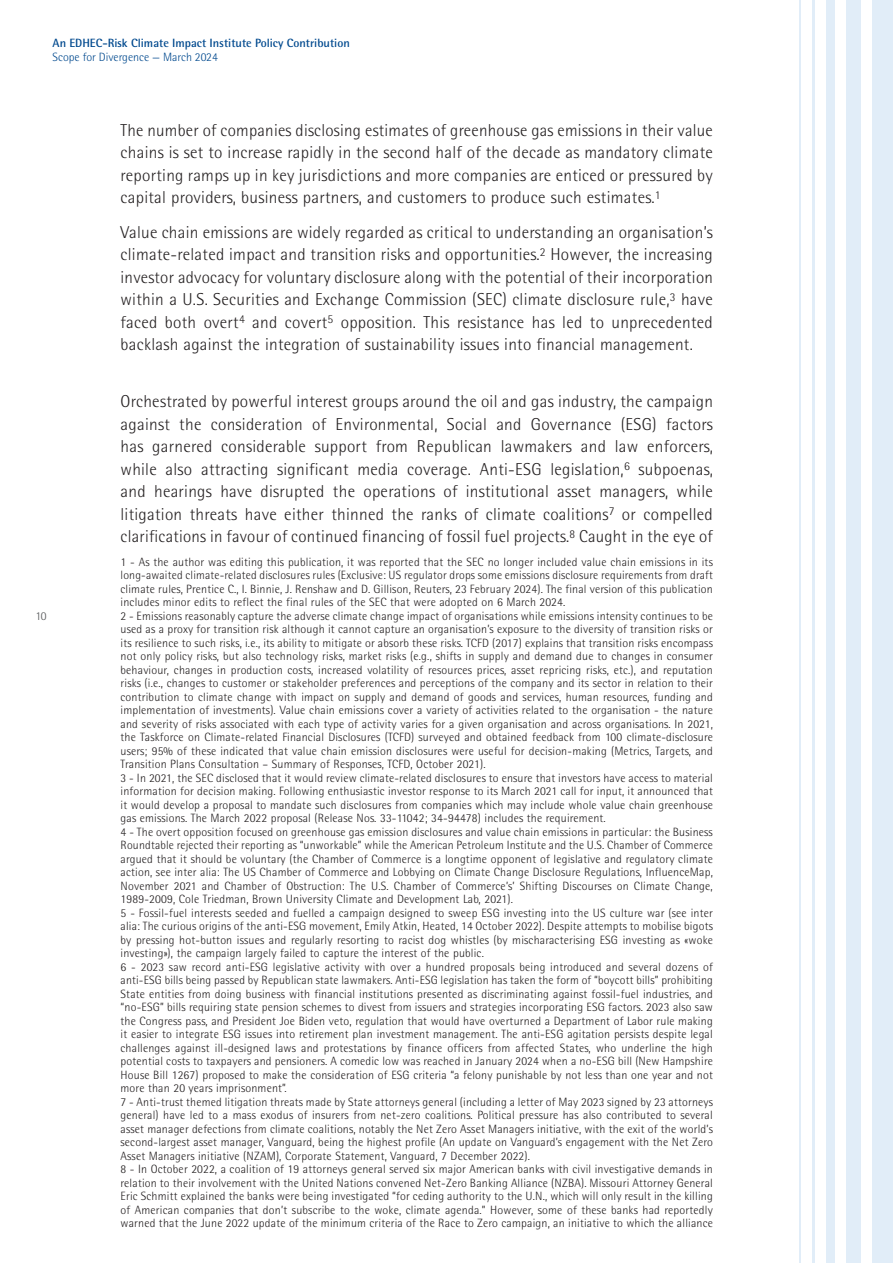
<style>
.page{position:relative;width:893px;height:1263px;background:#fff}
.page>*{position:absolute;margin:0;border:0;box-sizing:border-box;transform-origin:0 0}
.t1{font:300 17.25px/22.5px "Rotis Semi Sans";letter-spacing:.015em;color:#231f20;text-align:justify}
.t2{font:300 12px/13.5px "Rotis Semi Sans";letter-spacing:.015em;color:#231f20}
.t3{font:700 12px "Rotis Semi Sans";color:#01498e}
.t4{font:300 12px "Rotis Semi Sans";color:#01498e}
.t5{font:300 12px "Rotis Semi Sans";color:#57585a}
</style>
<div class="page">
<div style="left:826px;top:0;width:9px;height:1263px;background:#e1edf8"></div>
<hr style="left:812px;top:0;width:3px;height:1263px;background:#e1edf8">
<hr style="left:799px;top:0;width:2px;height:1263px;background:#e1edf8">
<div style="left:846px;top:0;width:15px;height:1263px;background:#e1edf8"></div>
<div style="left:872px;top:0;width:21px;height:1263px;background:#e1edf8"></div>
<p class="t3" style="left:53px;top:36px;width:299px">An EDHEC-Risk Climate Impact Institute Policy Contribution</p>
<p class="t4" style="left:53px;top:50px;width:167px">Scope for Divergence — March 2024</p>
<p class="t5" style="left:36px;top:609px;width:13px">10</p>
<p class="t1" style="left:121px;top:119px;width:594px">The number of companies disclosing estimates of greenhouse gas emissions in their value chains is set to increase rapidly in the second half of the decade as mandatory climate reporting ramps up in key jurisdictions and more companies are enticed or pressured by capital providers, business partners, and customers to produce such estimates.<sup>1</sup></p>
<p class="t1" style="left:121px;top:221px;width:594px">Value chain emissions are widely regarded as critical to understanding an organisation’s climate-related impact and transition risks and opportunities.<sup>2</sup> However, the increasing investor advocacy for voluntary disclosure along with the potential of their incorporation within a U.S. Securities and Exchange Commission (SEC) climate disclosure rule,<sup>3</sup> have faced both overt<sup>4</sup> and covert<sup>5</sup> opposition. This resistance has led to unprecedented backlash against the integration of sustainability issues into financial management.</p>
<p class="t1" style="left:121px;top:390px;width:594px">Orchestrated by powerful interest groups around the oil and gas industry, the campaign against the consideration of Environmental, Social and Governance (ESG) factors has garnered considerable support from Republican lawmakers and law enforcers, while also attracting significant media coverage. Anti-ESG legislation,<sup>6</sup> subpoenas, and hearings have disrupted the operations of institutional asset managers, while litigation threats have either thinned the ranks of climate coalitions<sup>7</sup> or compelled clarifications in favour of continued financing of fossil fuel projects.<sup>8</sup> Caught in the eye of</p>
<p class="t2" style="left:121px;top:555px;width:594px">1 - As the author was editing this publication, it was reported that the SEC no longer included value chain emissions in its long-awaited climate-related disclosures rules (Exclusive: US regulator drops some emissions disclosure requirements from draft climate rules, Prentice C., I. Binnie, J. Renshaw and D. Gillison, Reuters, 23 February 2024). The final version of this publication includes minor edits to reflect the final rules of the SEC that were adopted on 6 March 2024.<br>2 - Emissions reasonably capture the adverse climate change impact of organisations while emissions intensity continues to be used as a proxy for transition risk although it cannot capture an organisation’s exposure to the diversity of transition risks or its resilience to such risks, i.e., its ability to mitigate or absorb these risks. TCFD (2017) explains that transition risks encompass not only policy risks, but also technology risks, market risks (e.g., shifts in supply and demand due to changes in consumer behaviour, changes in production costs, increased volatility of resources prices, asset repricing risks, etc.), and reputation risks (i.e., changes to customer or stakeholder preferences and perceptions of the company and its sector in relation to their contribution to climate change with impact on supply and demand of goods and services, human resources, funding and implementation of investments). Value chain emissions cover a variety of activities related to the organisation - the nature and severity of risks associated with each type of activity varies for a given organisation and across organisations. In 2021, the Taskforce on Climate-related Financial Disclosures (TCFD) surveyed and obtained feedback from 100 climate-disclosure users; 95% of these indicated that value chain emission disclosures were useful for decision-making (Metrics, Targets, and Transition Plans Consultation – Summary of Responses, TCFD, October 2021).<br>3 - In 2021, the SEC disclosed that it would review climate-related disclosures to ensure that investors have access to material information for decision making. Following enthusiastic investor response to its March 2021 call for input, it announced that it would develop a proposal to mandate such disclosures from companies which may include whole value chain greenhouse gas emissions. The March 2022 proposal (Release Nos. 33-11042; 34-94478) includes the requirement.<br>4 - The overt opposition focused on greenhouse gas emission disclosures and value chain emissions in particular: the Business Roundtable rejected their reporting as “unworkable” while the American Petroleum Institute and the U.S. Chamber of Commerce argued that it should be voluntary (the Chamber of Commerce is a longtime opponent of legislative and regulatory climate action, see inter alia: The US Chamber of Commerce and Lobbying on Climate Change Disclosure Regulations, InfluenceMap, November 2021 and Chamber of Obstruction: The U.S. Chamber of Commerce’s’ Shifting Discourses on Climate Change, 1989-2009, Cole Triedman, Brown University Climate and Development Lab, 2021).<br>5 - Fossil-fuel interests seeded and fuelled a campaign designed to sweep ESG investing into the US culture war (see inter alia: The curious origins of the anti-ESG movement, Emily Atkin, Heated, 14 October 2022). Despite attempts to mobilise bigots by pressing hot-button issues and regularly resorting to racist dog whistles (by mischaracterising ESG investing as «woke investing»), the campaign largely failed to capture the interest of the public.<br>6 - 2023 saw record anti-ESG legislative activity with over a hundred proposals being introduced and several dozens of anti-ESG bills being passed by Republican state lawmakers. Anti-ESG legislation has taken the form of “boycott bills” prohibiting State entities from doing business with financial institutions presented as discriminating against fossil-fuel industries, and “no-ESG” bills requiring state pension schemes to divest from issuers and strategies incorporating ESG factors. 2023 also saw the Congress pass, and President Joe Biden veto, regulation that would have overturned a Department of Labor rule making it easier to integrate ESG issues into retirement plan investment management. The anti-ESG agitation persists despite legal challenges against ill-designed laws and protestations by finance officers from affected States, who underline the high potential costs to taxpayers and pensioners. A comedic low was reached in January 2024 when a no-ESG bill (New Hampshire House Bill 1267) proposed to make the consideration of ESG criteria “a felony punishable by not less than one year and not more than 20 years imprisonment”.<br>7 - Anti-trust themed litigation threats made by State attorneys general (including a letter of May 2023 signed by 23 attorneys general) have led to a mass exodus of insurers from net-zero coalitions. Political pressure has also contributed to several asset manager defections from climate coalitions, notably the Net Zero Asset Managers initiative, with the exit of the world’s second-largest asset manager, Vanguard, being the highest profile (An update on Vanguard’s engagement with the Net Zero Asset Managers initiative (NZAM), Corporate Statement, Vanguard, 7 December 2022).<br>8 - In October 2022, a coalition of 19 attorneys general served six major American banks with civil investigative demands in relation to their involvement with the United Nations convened Net-Zero Banking Alliance (NZBA). Missouri Attorney General Eric Schmitt explained the banks were being investigated “for ceding authority to the U.N., which will only result in the killing of American companies that don’t subscribe to the woke, climate agenda.” However, some of these banks had reportedly warned that the June 2022 update of the minimum criteria of the Race to Zero campaign, an initiative to which the alliance</p>
</div>
